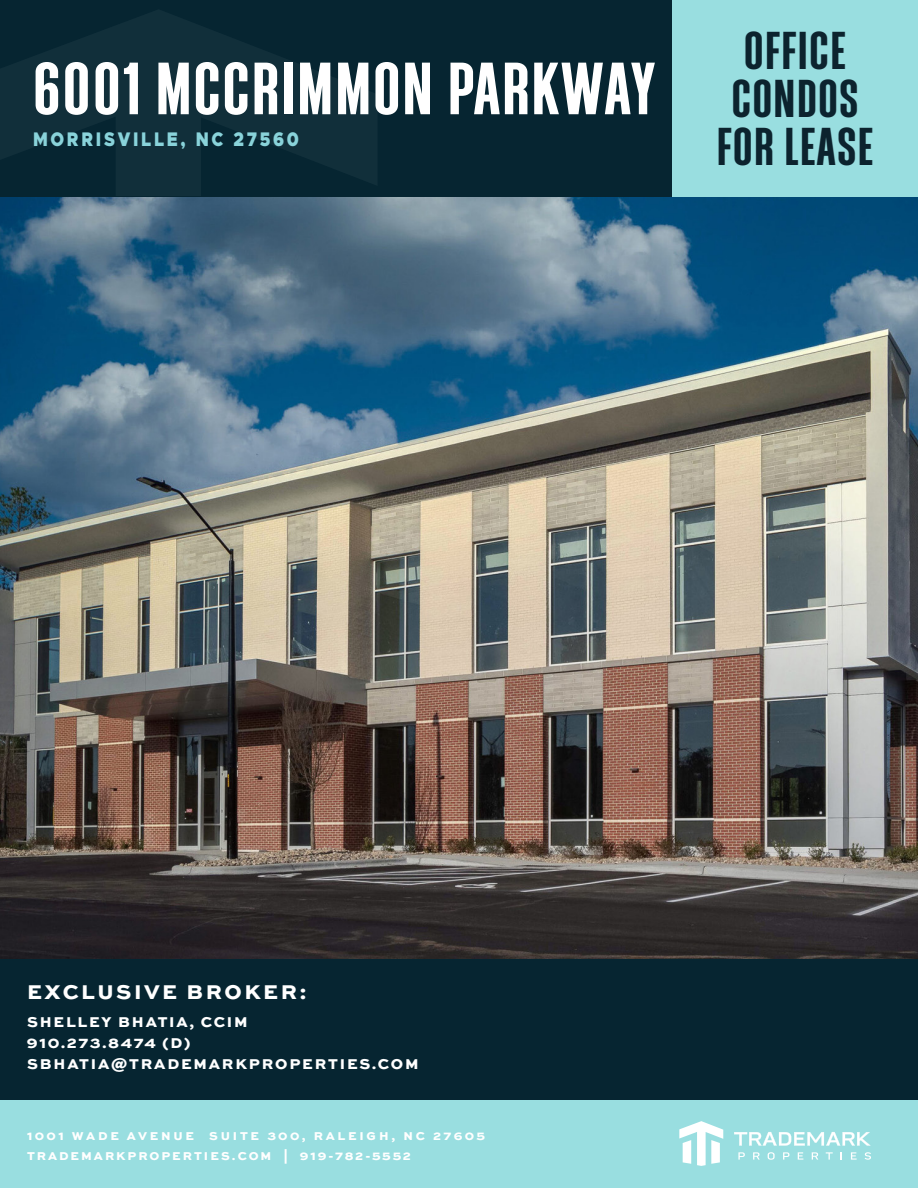
<style>
.page{position:relative;width:918px;height:1188px;background:#fff}
.page>*{position:absolute;margin:0;border:0;box-sizing:border-box;transform-origin:0 0}
.t1{font:700 64.5px "Athletic Condensed";letter-spacing:.02em;color:#fff}
.t2{font:700 46.5px/48px "Athletic Condensed";letter-spacing:.02em;color:#0c232e;text-align:center}
.t3{font:21px "Sweet Sans Heavy SC";letter-spacing:.12em;color:#fff}
.t4{font:900 19.8px "Metropolis";letter-spacing:.16em;color:#89d3da;scale:.86 1}
.t5{font:15px "Sweet Sans Heavy SC";letter-spacing:.12em;color:#fff}
.t6{font:15px "Sweet Sans Heavy SC";letter-spacing:.1em;color:#fff}
.t7{font:12px "Sweet Sans Heavy SC";letter-spacing:.16em;color:#fff}
.t8{font:12px "Sweet Sans Heavy SC";letter-spacing:.23em;color:#fff}
.t9{font:12px "Sweet Sans Heavy SC";letter-spacing:.21em;color:#fff}
</style>
<div class="page">
<img style="left:0;top:196px;width:918px;height:763px">
<div style="left:0;top:1099px;width:918px;height:89px;background:#99dee0"></div>
<div style="left:0;top:0;width:672px;height:196px;background:#062531"></div>
<svg style="left:0;top:10px;width:377px;height:186px;fill:#112f3a"></svg>
<div style="left:0;top:959px;width:918px;height:140px;background:#062531"></div>
<div style="left:672px;top:0;width:246px;height:196px;background:#99dee0"></div>
<svg style="left:679px;top:1121px;width:44px;height:45px"></svg>
<svg style="left:734px;top:1132px;width:137px;height:14px"></svg>
<svg style="left:738px;top:1152px;width:7px;height:8px"></svg>
<svg style="left:753px;top:1152px;width:7px;height:8px"></svg>
<svg style="left:768px;top:1152px;width:7px;height:8px"></svg>
<svg style="left:783px;top:1152px;width:6px;height:8px"></svg>
<svg style="left:798px;top:1152px;width:5px;height:8px"></svg>
<svg style="left:812px;top:1152px;width:6px;height:8px"></svg>
<svg style="left:826px;top:1152px;width:7px;height:8px"></svg>
<svg style="left:851px;top:1152px;width:6px;height:8px"></svg>
<svg style="left:865px;top:1152px;width:6px;height:8px"></svg>
<p class="t1" style="left:33px;top:50px;width:624px">6001 MCCRIMMON PARKWAY</p>
<p class="t4" style="left:33px;top:126px;width:311px">MORRISVILLE, NC 27560</p>
<p class="t2" style="left:717px;top:28px;width:158px">OFFICE<br>CONDOS<br>FOR LEASE</p>
<p class="t3" style="left:27px;top:980px;width:281px">EXCLUSIVE BROKER:</p>
<p class="t5" style="left:27px;top:1014px;width:222px">SHELLEY BHATIA, CCIM</p>
<p class="t6" style="left:27px;top:1035px;width:165px">910.273.8474 (D)</p>
<p class="t5" style="left:27px;top:1056px;width:393px">SBHATIA@TRADEMARKPROPERTIES.COM</p>
<p class="t9" style="left:27px;top:1129px;width:168px">1001 WADE AVENUE</p>
<p class="t8" style="left:209px;top:1129px;width:277px">SUITE 300, RALEIGH, NC 27605</p>
<p class="t7" style="left:27px;top:1149px;width:385px">TRADEMARKPROPERTIES.COM | 919-782-5552</p>
</div>
